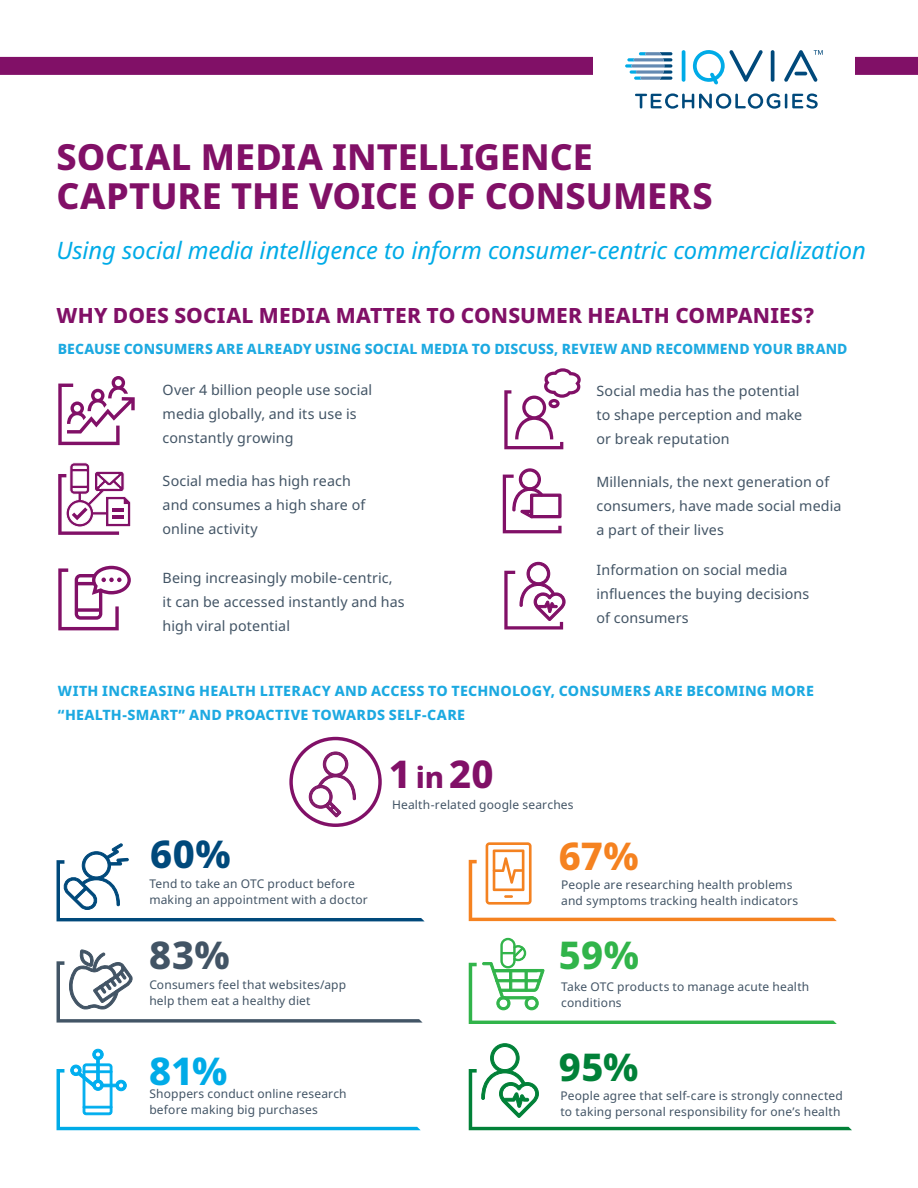
<style>
.page{position:relative;width:918px;height:1188px;background:#fff}
.page>*{position:absolute;margin:0;border:0;box-sizing:border-box;transform-origin:0 0}
.t1{font:800 38.25px "Noto Sans";color:#811067}
.t2{font:800 38.25px "Noto Sans";color:#00497b}
.t3{font:800 38.25px "Noto Sans";color:#f58220}
.t4{font:800 38.25px "Noto Sans";color:#31b44a}
.t5{font:800 38.25px "Noto Sans";color:#018138}
.t6{font:800 38.25px "Noto Sans";color:#425465}
.t7{font:800 38.25px "Noto Sans";color:#00abe7}
.t8{font:800 36px/39px "Noto Sans";color:#811067}
.t9{font:italic 24px "Noto Sans";letter-spacing:-.005em;color:#00abe7}
.t10{font:800 21px "Noto Sans";letter-spacing:.005em;color:#811067}
.t11{font:14.25px/24px "Noto Sans";letter-spacing:.01em;color:#425465}
.t12{font:800 14.25px/24px "Noto Sans";letter-spacing:.015em;color:#1ca9e1}
.t13{font:12px/15.8px "Noto Sans";letter-spacing:.015em;color:#425465}
.s1{font-size:29.25px}
</style>
<div class="page">
<div style="left:0;top:57px;width:918px;height:18px;background:#811067"></div>
<div style="left:593px;top:0;width:261px;height:140px;background:#fff"></div>
<svg style="left:635px;top:93px;width:183px;height:16px"></svg>
<hr style="left:682px;top:50px;width:3px;height:32px;background:#00abe7;border-radius:2px">
<hr style="left:771px;top:50px;width:3px;height:32px;background:#00497b;border-radius:2px">
<svg style="left:692px;top:50px;width:71px;height:35px"></svg>
<svg style="left:784px;top:50px;width:39px;height:32px"></svg>
<svg style="left:625px;top:52px;width:47px;height:28px"></svg>
<svg style="left:58px;top:376px;width:77px;height:69px"></svg>
<svg style="left:58px;top:462px;width:73px;height:73px"></svg>
<svg style="left:58px;top:566px;width:73px;height:64px"></svg>
<svg style="left:504px;top:368px;width:77px;height:81px"></svg>
<svg style="left:503px;top:468px;width:59px;height:65px"></svg>
<svg style="left:504px;top:561px;width:62px;height:69px"></svg>
<svg style="left:57px;top:843px;width:367px;height:78px"></svg>
<div style="left:289px;top:737px;width:93px;height:90px;border:3px solid #811067;border-radius:50%"></div>
<svg style="left:309px;top:751px;width:47px;height:66px"></svg>
<svg style="left:57px;top:950px;width:366px;height:73px"></svg>
<svg style="left:57px;top:1049px;width:364px;height:81px"></svg>
<svg style="left:469px;top:1043px;width:383px;height:87px"></svg>
<svg style="left:469px;top:842px;width:368px;height:79px"></svg>
<svg style="left:469px;top:937px;width:368px;height:87px"></svg>
<h2 class="t8" style="left:57px;top:138px;width:658px">SOCIAL MEDIA INTELLIGENCE<br>CAPTURE THE VOICE OF CONSUMERS</h2>
<h3 class="t9" style="left:57px;top:233px;width:811px">Using social media intelligence to inform consumer-centric commercialization</h3>
<h3 class="t10" style="left:57px;top:300px;width:759px">WHY DOES SOCIAL MEDIA MATTER TO CONSUMER HEALTH COMPANIES?</h3>
<p class="t12" style="left:58px;top:337px;width:791px">BECAUSE CONSUMERS ARE ALREADY USING SOCIAL MEDIA TO DISCUSS, REVIEW AND RECOMMEND YOUR BRAND</p>
<p class="t11" style="left:163px;top:378px;width:211px">Over 4 billion people use social media globally, and its use is constantly growing</p>
<p class="t11" style="left:163px;top:469px;width:204px">Social media has high reach and consumes a high share of online activity</p>
<p class="t11" style="left:163px;top:567px;width:244px">Being increasingly mobile-centric, it can be accessed instantly and has high viral potential</p>
<p class="t11" style="left:597px;top:379px;width:207px">Social media has the potential to shape perception and make or break reputation</p>
<p class="t11" style="left:597px;top:470px;width:246px">Millennials, the next generation of consumers, have made social media a part of their lives</p>
<p class="t11" style="left:597px;top:559px;width:214px">Information on social media influences the buying decisions of consumers</p>
<p class="t12" style="left:58px;top:679px;width:758px">WITH INCREASING HEALTH LITERACY AND ACCESS TO TECHNOLOGY, CONSUMERS ARE BECOMING MORE “HEALTH-SMART” AND PROACTIVE TOWARDS SELF-CARE</p>
<h1 class="t1" style="left:389px;top:746px;width:106px">1<span class="s1">in</span>20</h1>
<p class="t13" style="left:392px;top:797px;width:183px">Health-related google searches</p>
<h1 class="t2" style="left:150px;top:826px;width:82px">60%</h1>
<h1 class="t3" style="left:559px;top:828px;width:81px">67%</h1>
<p class="t13" style="left:149px;top:876px;width:220px">Tend to take an OTC product before making an appointment with a doctor</p>
<p class="t13" style="left:561px;top:877px;width:239px">People are researching health problems and symptoms tracking health indicators</p>
<h1 class="t6" style="left:149px;top:928px;width:82px">83%</h1>
<h1 class="t4" style="left:559px;top:927px;width:82px">59%</h1>
<p class="t13" style="left:149px;top:977px;width:198px">Consumers feel that websites/app help them eat a healthy diet</p>
<p class="t13" style="left:561px;top:979px;width:250px">Take OTC products to manage acute health conditions</p>
<h1 class="t7" style="left:149px;top:1043px;width:80px">81%</h1>
<h1 class="t5" style="left:559px;top:1039px;width:81px">95%</h1>
<p class="t13" style="left:149px;top:1087px;width:199px">Shoppers conduct online research before making big purchases</p>
<p class="t13" style="left:561px;top:1089px;width:284px">People agree that self-care is strongly connected to taking personal responsibility for one’s health</p>
</div>
